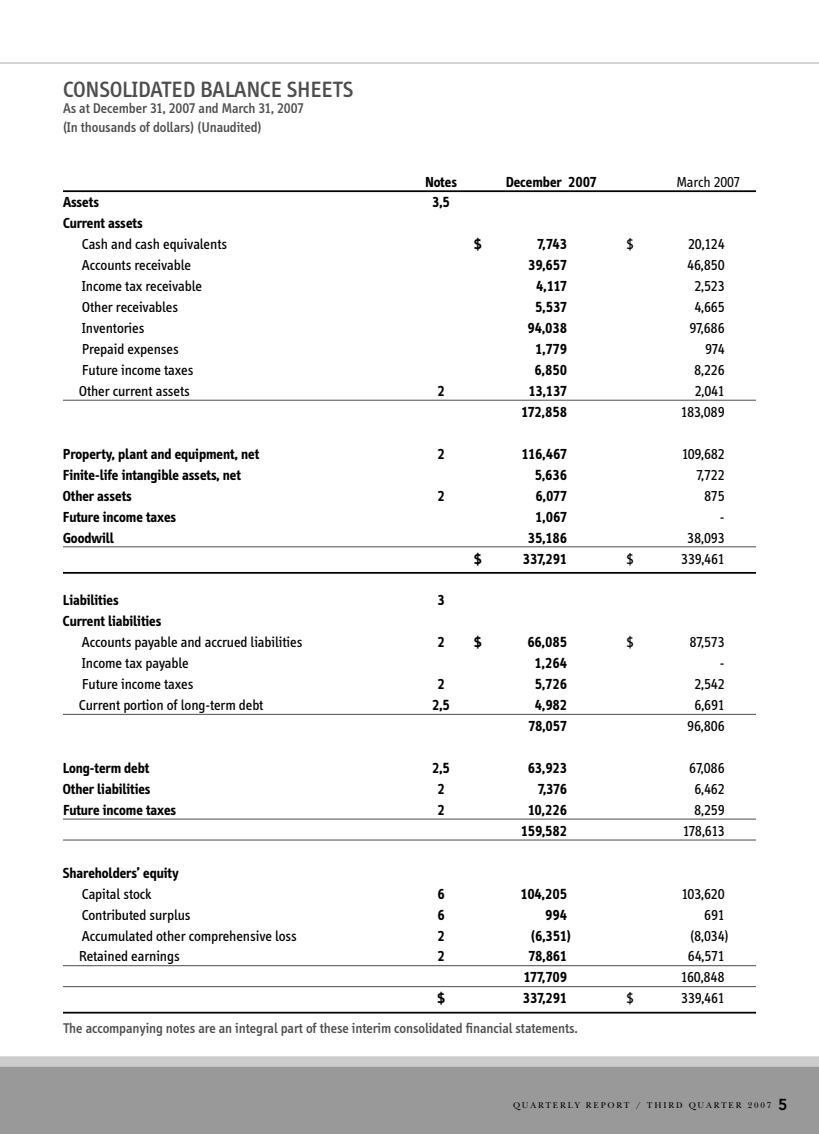
<style>
.page{position:relative;width:819px;height:1134px;background:#fff}
.page>*{position:absolute;margin:0;border:0;box-sizing:border-box;transform-origin:0 0}
.t1{font:500 22.75px "Info";color:#4d4d4d}
.t2{font:14.88px "Info";color:#000}
.t3{font:700 14.88px "Info";color:#000}
.t4{font:14.88px "Info";color:#000}
.t5{font:500 14.35px/19.1px "Info";color:#4d4d4d}
.t6{font:8.75px "New Baskerville";letter-spacing:.21em;color:#000}
.s1{font-family:"Avenir";font-weight:800;font-size:15.75px}
</style>
<div class="page">
<div style="left:0;top:1064px;width:819px;height:70px;background:#999"></div>
<div style="left:0;top:1056px;width:819px;height:11px;background:#ccc"></div>
<hr style="left:63px;top:190px;width:693px;height:2px;background:#000">
<hr style="left:63px;top:400px;width:693px;height:1px;background:#4d4d4d">
<hr style="left:63px;top:546px;width:693px;height:1px;background:#4d4d4d">
<hr style="left:63px;top:572px;width:693px;height:2px;background:#000">
<hr style="left:63px;top:714px;width:693px;height:1px;background:#4d4d4d">
<hr style="left:63px;top:819px;width:693px;height:1px;background:#4d4d4d">
<hr style="left:63px;top:840px;width:693px;height:1px;background:#4d4d4d">
<hr style="left:63px;top:965px;width:693px;height:1px;background:#4d4d4d">
<hr style="left:63px;top:986px;width:693px;height:1px;background:#4d4d4d">
<hr style="left:63px;top:1012px;width:693px;height:2px;background:#000">
<hr style="left:0;top:62px;width:819px;height:2px;background:#ccc">
<h1 class="t1" style="left:63px;top:82px;width:292px">CONSOLIDATED BALANCE SHEETS</h1>
<p class="t5" style="left:63px;top:100px;width:242px">As at December 31, 2007 and March 31, 2007 (In thousands of dollars) (Unaudited)</p>
<p class="t3" style="left:425px;top:176px;width:33px">Notes</p>
<p class="t3" style="left:506px;top:176px;width:92px">December 2007</p>
<p class="t4" style="left:676px;top:177px;width:65px">March 2007</p>
<p class="t3" style="left:63px;top:197px;width:37px">Assets</p>
<p class="t3" style="left:432px;top:197px;width:19px">3,5</p>
<p class="t3" style="left:63px;top:218px;width:81px">Current assets</p>
<p class="t2" style="left:82px;top:240px;width:147px">Cash and cash equivalents</p>
<p class="t3" style="left:473px;top:239px;width:11px">$</p>
<p class="t3" style="left:537px;top:239px;width:32px">7,743</p>
<p class="t2" style="left:626px;top:240px;width:9px">$</p>
<p class="t2" style="left:688px;top:240px;width:38px">20,124</p>
<p class="t2" style="left:82px;top:260px;width:111px">Accounts receivable</p>
<p class="t3" style="left:528px;top:260px;width:40px">39,657</p>
<p class="t2" style="left:687px;top:260px;width:39px">46,850</p>
<p class="t2" style="left:82px;top:281px;width:122px">Income tax receivable</p>
<p class="t3" style="left:536px;top:281px;width:32px">4,117</p>
<p class="t2" style="left:694px;top:281px;width:32px">2,523</p>
<p class="t2" style="left:82px;top:302px;width:98px">Other receivables</p>
<p class="t3" style="left:535px;top:302px;width:33px">5,537</p>
<p class="t2" style="left:694px;top:302px;width:32px">4,665</p>
<p class="t2" style="left:82px;top:323px;width:64px">Inventories</p>
<p class="t3" style="left:527px;top:323px;width:41px">94,038</p>
<p class="t2" style="left:689px;top:323px;width:37px">97,686</p>
<p class="t2" style="left:82px;top:344px;width:98px">Prepaid expenses</p>
<p class="t3" style="left:535px;top:344px;width:33px">1,779</p>
<p class="t2" style="left:705px;top:344px;width:21px">974</p>
<p class="t2" style="left:82px;top:365px;width:113px">Future income taxes</p>
<p class="t3" style="left:535px;top:365px;width:34px">6,850</p>
<p class="t2" style="left:694px;top:365px;width:32px">8,226</p>
<p class="t2" style="left:79px;top:386px;width:113px">Other current assets</p>
<p class="t3" style="left:437px;top:386px;width:9px">2</p>
<p class="t3" style="left:528px;top:386px;width:40px">13,137</p>
<p class="t2" style="left:695px;top:386px;width:31px">2,041</p>
<p class="t3" style="left:521px;top:407px;width:47px">172,858</p>
<p class="t2" style="left:681px;top:407px;width:45px">183,089</p>
<p class="t3" style="left:63px;top:448px;width:198px">Property, plant and equipment, net</p>
<p class="t3" style="left:437px;top:448px;width:9px">2</p>
<p class="t3" style="left:522px;top:448px;width:47px">116,467</p>
<p class="t2" style="left:682px;top:449px;width:44px">109,682</p>
<p class="t3" style="left:63px;top:469px;width:180px">Finite-life intangible assets, net</p>
<p class="t3" style="left:535px;top:469px;width:34px">5,636</p>
<p class="t2" style="left:696px;top:470px;width:30px">7,722</p>
<p class="t3" style="left:63px;top:490px;width:70px">Other assets</p>
<p class="t3" style="left:437px;top:490px;width:9px">2</p>
<p class="t3" style="left:536px;top:490px;width:33px">6,077</p>
<p class="t2" style="left:704px;top:491px;width:22px">875</p>
<p class="t3" style="left:63px;top:511px;width:115px">Future income taxes</p>
<p class="t3" style="left:535px;top:511px;width:33px">1,067</p>
<p class="t2" style="left:720px;top:512px;width:6px">-</p>
<p class="t3" style="left:63px;top:532px;width:52px">Goodwill</p>
<p class="t3" style="left:528px;top:532px;width:41px">35,186</p>
<p class="t2" style="left:687px;top:533px;width:39px">38,093</p>
<p class="t3" style="left:473px;top:553px;width:11px">$</p>
<p class="t3" style="left:523px;top:553px;width:46px">337,291</p>
<p class="t2" style="left:626px;top:554px;width:9px">$</p>
<p class="t2" style="left:681px;top:554px;width:45px">339,461</p>
<p class="t3" style="left:63px;top:595px;width:57px">Liabilities</p>
<p class="t3" style="left:437px;top:595px;width:9px">3</p>
<p class="t3" style="left:63px;top:616px;width:100px">Current liabilities</p>
<p class="t2" style="left:82px;top:637px;width:222px">Accounts payable and accrued liabilities</p>
<p class="t3" style="left:437px;top:637px;width:9px">2</p>
<p class="t3" style="left:473px;top:637px;width:11px">$</p>
<p class="t3" style="left:527px;top:637px;width:41px">66,085</p>
<p class="t2" style="left:626px;top:637px;width:9px">$</p>
<p class="t2" style="left:690px;top:637px;width:36px">87,573</p>
<p class="t2" style="left:82px;top:658px;width:108px">Income tax payable</p>
<p class="t3" style="left:535px;top:658px;width:34px">1,264</p>
<p class="t2" style="left:720px;top:658px;width:6px">-</p>
<p class="t2" style="left:82px;top:679px;width:113px">Future income taxes</p>
<p class="t3" style="left:437px;top:679px;width:9px">2</p>
<p class="t3" style="left:535px;top:679px;width:34px">5,726</p>
<p class="t2" style="left:694px;top:679px;width:32px">2,542</p>
<p class="t2" style="left:79px;top:700px;width:186px">Current portion of long-term debt</p>
<p class="t3" style="left:432px;top:700px;width:19px">2,5</p>
<p class="t3" style="left:535px;top:700px;width:34px">4,982</p>
<p class="t2" style="left:695px;top:700px;width:31px">6,691</p>
<p class="t3" style="left:528px;top:721px;width:40px">78,057</p>
<p class="t2" style="left:687px;top:721px;width:39px">96,806</p>
<p class="t3" style="left:63px;top:763px;width:88px">Long-term debt</p>
<p class="t3" style="left:432px;top:763px;width:19px">2,5</p>
<p class="t3" style="left:528px;top:763px;width:41px">63,923</p>
<p class="t2" style="left:689px;top:763px;width:37px">67,086</p>
<p class="t3" style="left:63px;top:784px;width:89px">Other liabilities</p>
<p class="t3" style="left:437px;top:784px;width:9px">2</p>
<p class="t3" style="left:537px;top:784px;width:31px">7,376</p>
<p class="t2" style="left:694px;top:784px;width:32px">6,462</p>
<p class="t3" style="left:63px;top:805px;width:115px">Future income taxes</p>
<p class="t3" style="left:437px;top:805px;width:9px">2</p>
<p class="t3" style="left:528px;top:805px;width:41px">10,226</p>
<p class="t2" style="left:694px;top:805px;width:32px">8,259</p>
<p class="t3" style="left:521px;top:825px;width:48px">159,582</p>
<p class="t2" style="left:683px;top:826px;width:43px">178,613</p>
<p class="t3" style="left:63px;top:867px;width:117px">Shareholders’ equity</p>
<p class="t2" style="left:82px;top:889px;width:71px">Capital stock</p>
<p class="t3" style="left:437px;top:888px;width:9px">6</p>
<p class="t3" style="left:521px;top:888px;width:48px">104,205</p>
<p class="t2" style="left:681px;top:889px;width:45px">103,620</p>
<p class="t2" style="left:82px;top:910px;width:110px">Contributed surplus</p>
<p class="t3" style="left:437px;top:909px;width:9px">6</p>
<p class="t3" style="left:545px;top:909px;width:23px">994</p>
<p class="t2" style="left:704px;top:910px;width:22px">691</p>
<p class="t2" style="left:82px;top:931px;width:216px">Accumulated other comprehensive loss</p>
<p class="t3" style="left:437px;top:930px;width:9px">2</p>
<p class="t3" style="left:531px;top:930px;width:41px">(6,351)</p>
<p class="t2" style="left:690px;top:931px;width:40px">(8,034)</p>
<p class="t2" style="left:79px;top:952px;width:102px">Retained earnings</p>
<p class="t3" style="left:437px;top:951px;width:9px">2</p>
<p class="t3" style="left:528px;top:951px;width:40px">78,861</p>
<p class="t2" style="left:688px;top:952px;width:38px">64,571</p>
<p class="t3" style="left:523px;top:972px;width:45px">177,709</p>
<p class="t2" style="left:681px;top:973px;width:45px">160,848</p>
<p class="t3" style="left:436px;top:993px;width:11px">$</p>
<p class="t3" style="left:523px;top:993px;width:46px">337,291</p>
<p class="t2" style="left:626px;top:994px;width:9px">$</p>
<p class="t2" style="left:681px;top:994px;width:45px">339,461</p>
<p class="t5" style="left:63px;top:1020px;width:516px">The accompanying notes are an integral part of these interim consolidated financial statements.</p>
<p class="t6" style="left:513px;top:1102px;width:276px">QUARTERLY REPORT / THIRD QUARTER 2007 <span class="s1">5</span></p>
</div>
